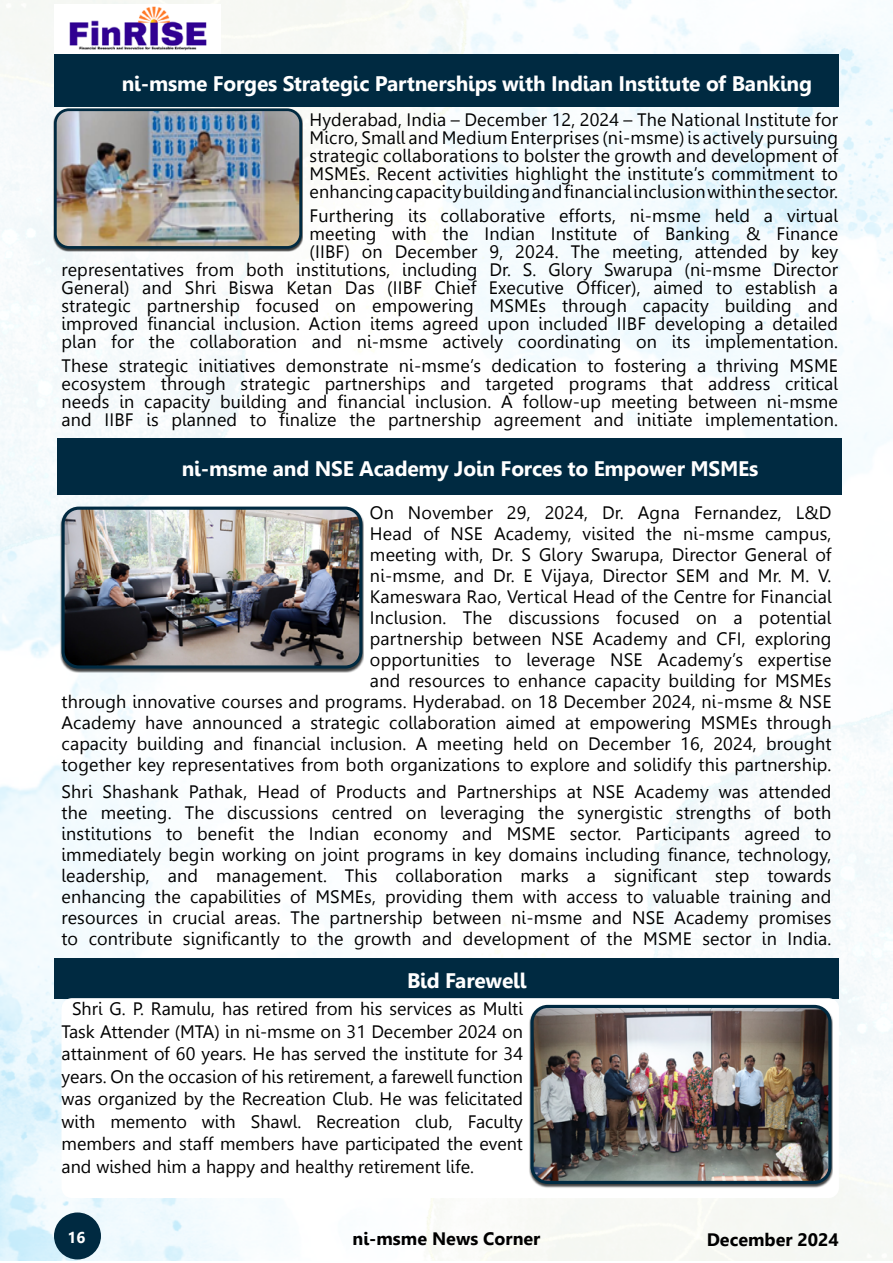
<style>
.page{position:relative;width:893px;height:1263px;background:#fff}
.page>*{position:absolute;margin:0;border:0;box-sizing:border-box;transform-origin:0 0}
.t1{font:700 21px "Leelawadee";letter-spacing:-.01em;color:#fff}
.t2{font:18px/21px "Leelawadee";letter-spacing:.01em;color:#000;text-align:justify}
.t3{font:700 18px "Leelawadee";color:#000}
.t4{font:700 15.6px "Leelawadee";color:#fff}
</style>
<div class="page">
<img style="left:1px;top:0;width:891px;height:1261px">
<div style="left:54px;top:1212px;width:47px;height:47px;background:#002a41;border-radius:50%"></div>
<img style="left:54px;top:4px;width:167px;height:50px">
<div style="left:54px;top:54px;width:785px;height:53px;background:#002a41"></div>
<div style="left:57px;top:438px;width:785px;height:56px;background:#002a41"></div>
<div style="left:53px;top:109px;width:250px;height:143px;background:#000;opacity:.75"></div>
<img style="left:56px;top:110px;width:245px;height:137px">
<div style="left:54px;top:108px;width:248px;height:141px;border:3px solid #002a41;border-radius:14px"></div>
<div style="left:59px;top:507px;width:305px;height:165px;background:#000;opacity:.75"></div>
<img style="left:63px;top:508px;width:298px;height:159px">
<div style="left:61px;top:507px;width:301px;height:162px;border:3px solid #002a41;border-radius:16px"></div>
<div style="left:54px;top:958px;width:785px;height:41px;background:#002a41"></div>
<div style="left:62px;top:998px;width:777px;height:200px;background:#fff;border-radius:11px"></div>
<div style="left:528px;top:1005px;width:305px;height:183px;background:#000;opacity:.75"></div>
<img style="left:532px;top:1006px;width:298px;height:176px">
<div style="left:530px;top:1005px;width:301px;height:179px;border:3px solid #002a41;border-radius:16px"></div>
<p class="t1" style="left:122px;top:71px;width:692px">ni-msme Forges Strategic Partnerships with Indian Institute of Banking</p>
<p class="t2" style="left:309px;top:110px;width:530px;line-height:18px">Hyderabad, India – December 12, 2024 – The National Institute for Micro, Small and Medium Enterprises (ni-msme) is actively pursuing strategic collaborations to bolster the growth and development of MSMEs. Recent activities highlight the institute’s commitment to enhancing capacity building and financial inclusion within the sector.</p>
<p class="t2" style="left:62px;top:206px;width:778px;line-height:18px;text-align:right">Furthering its collaborative efforts, ni-msme held a virtual<br>meeting with the Indian Institute of Banking &amp; Finance<br>(IIBF) on December 9, 2024. The meeting, attended by key<br>representatives from both institutions, including Dr. S. Glory Swarupa (ni-msme Director General) and Shri Biswa Ketan Das (IIBF Chief Executive Officer), aimed to establish a strategic partnership focused on empowering MSMEs through capacity building and improved financial inclusion. Action items agreed upon included IIBF developing a detailed plan for the collaboration and ni-msme actively coordinating on its implementation.</p>
<p class="t2" style="left:62px;top:356px;width:778px;line-height:18px">These strategic initiatives demonstrate ni-msme’s dedication to fostering a thriving MSME ecosystem through strategic partnerships and targeted programs that address critical needs in capacity building and financial inclusion. A follow-up meeting between ni-msme and IIBF is planned to finalize the partnership agreement and initiate implementation.</p>
<p class="t1" style="left:182px;top:457px;width:578px">ni-msme and NSE Academy Join Forces to Empower MSMEs</p>
<p class="t2" style="left:62px;top:502px;width:771px;text-align:right">On November 29, 2024, Dr. Agna Fernandez, L&amp;D<br>Head of NSE Academy, visited the ni-msme campus,<br>meeting with, Dr. S Glory Swarupa, Director General of<br>ni-msme, and Dr. E Vijaya, Director SEM and Mr. M. V.<br>Kameswara Rao, Vertical Head of the Centre for Financial<br>Inclusion. The discussions focused on a potential<br>partnership between NSE Academy and CFI, exploring<br>opportunities to leverage NSE Academy’s expertise<br>and resources to enhance capacity building for MSMEs<br>through innovative courses and programs. Hyderabad. on 18 December 2024, ni-msme &amp; NSE Academy have announced a strategic collaboration aimed at empowering MSMEs through capacity building and financial inclusion. A meeting held on December 16, 2024, brought together key representatives from both organizations to explore and solidify this partnership.</p>
<p class="t2" style="left:62px;top:781px;width:771px">Shri Shashank Pathak, Head of Products and Partnerships at NSE Academy was attended the meeting. The discussions centred on leveraging the synergistic strengths of both institutions to benefit the Indian economy and MSME sector. Participants agreed to immediately begin working on joint programs in key domains including finance, technology, leadership, and management. This collaboration marks a significant step towards enhancing the capabilities of MSMEs, providing them with access to valuable training and resources in crucial areas. The partnership between ni-msme and NSE Academy promises to contribute significantly to the growth and development of the MSME sector in India.</p>
<p class="t1" style="left:407px;top:969px;width:121px">Bid Farewell</p>
<p class="t2" style="left:62px;top:998px;width:463px;line-height:22.5px;text-indent:10px">Shri G. P. Ramulu, has retired from his services as Multi Task Attender (MTA) in ni-msme on 31 December 2024 on attainment of 60 years. He has served the institute for 34 years. On the occasion of his retirement, a farewell function was organized by the Recreation Club. He was felicitated with memento with Shawl. Recreation club, Faculty members and staff members have participated the event and wished him a happy and healthy retirement life.</p>
<p class="t4" style="left:67px;top:1229px;width:20px">16</p>
<p class="t3" style="left:353px;top:1228px;width:189px">ni-msme News Corner</p>
<p class="t3" style="left:707px;top:1229px;width:134px">December 2024</p>
</div>
